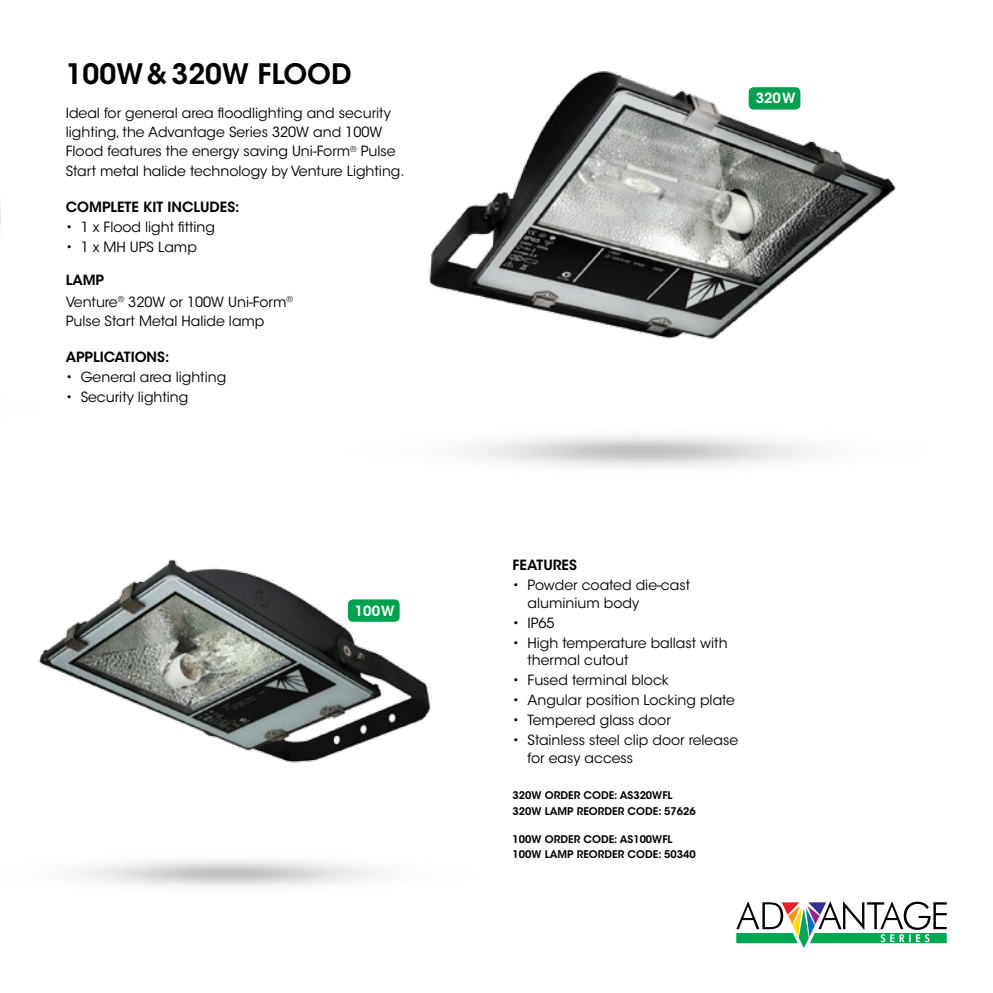
<style>
.page{position:relative;width:993px;height:993px;background:#fff}
.page>*{position:absolute;margin:0;border:0;box-sizing:border-box;transform-origin:0 0}
.t1{font:600 28px "ITC Avant Garde Std";color:#000}
.t2{font:14px/19.2px "ITC Avant Garde Std";color:#000}
.t3{font:600 14px "ITC Avant Garde Std";color:#000}
.t4{font:600 14px "ITC Avant Garde Std";color:#fff}
.t5{font:600 10.5px/15.8px "ITC Avant Garde Std";color:#000}
.s1{font-weight:600}
</style>
<div class="page">
<img style="left:38px;top:559px;width:393px;height:328px">
<div style="left:348px;top:599px;width:51px;height:22px;background:#00a04f;border-radius:5px"></div>
<svg style="left:736px;top:901px;width:210px;height:46px"></svg>
<img style="left:429px;top:71px;width:467px;height:396px">
<h1 class="t1" style="left:66px;top:56px;width:287px">100W &amp; 320W FLOOD</h1>
<p class="t2" style="left:66px;top:103px;width:340px">Ideal for general area oodlighting and security lighting, the Advantage Series 320W and 100W Flood features the energy saving Uni-Form<sup>®</sup> Pulse Start metal halide technology by Venture Lighting.</p>
<p class="t3" style="left:66px;top:198px;width:175px">COMPLETE KIT INCLUDES:</p>
<p class="t2" style="left:66px;top:217px;width:151px">• 1 x Flood light tting</p>
<p class="t2" style="left:66px;top:237px;width:133px">• 1 x MH UPS Lamp</p>
<p class="t2" style="left:66px;top:269px;width:229px;line-height:21.7px"><span class="s1">LAMP<br></span>Venture<sup>®</sup> 320W or 100W Uni-Form<sup>®</sup></p>
<p class="t2" style="left:66px;top:311px;width:200px">Pulse Start Metal Halide lamp</p>
<p class="t3" style="left:66px;top:348px;width:105px">APPLICATIONS:</p>
<p class="t2" style="left:66px;top:367px;width:162px">• General area lighting</p>
<p class="t2" style="left:66px;top:387px;width:124px">• Security lighting</p>
<p class="t4" style="left:355px;top:601px;width:41px">100W</p>
<p class="t4" style="left:755px;top:89px;width:41px">320W</p>
<p class="t3" style="left:512px;top:556px;width:66px">FEATURES</p>
<p class="t2" style="left:527px;top:576px;width:164px;line-height:17.5px;text-indent:-15px">• Powder coated die-cast aluminium body</p>
<p class="t2" style="left:512px;top:613px;width:43px">• IP65</p>
<p class="t2" style="left:527px;top:633px;width:201px;line-height:17.5px;text-indent:-15px">• High temperature ballast with thermal cutout</p>
<p class="t2" style="left:512px;top:670px;width:158px">• Fused terminal block</p>
<p class="t2" style="left:512px;top:690px;width:224px">• Angular position Locking plate</p>
<p class="t2" style="left:512px;top:710px;width:160px">• Tempered glass door</p>
<p class="t2" style="left:527px;top:731px;width:212px;line-height:17.5px;text-indent:-15px">• Stainless steel clip door release for easy access</p>
<p class="t5" style="left:512px;top:787px;width:185px">320W ORDER CODE: AS320WFL<br>320W LAMP REORDER CODE: 57626</p>
<p class="t5" style="left:512px;top:830px;width:185px">100W ORDER CODE: AS100WFL<br>100W LAMP REORDER CODE: 50340</p>
</div>
